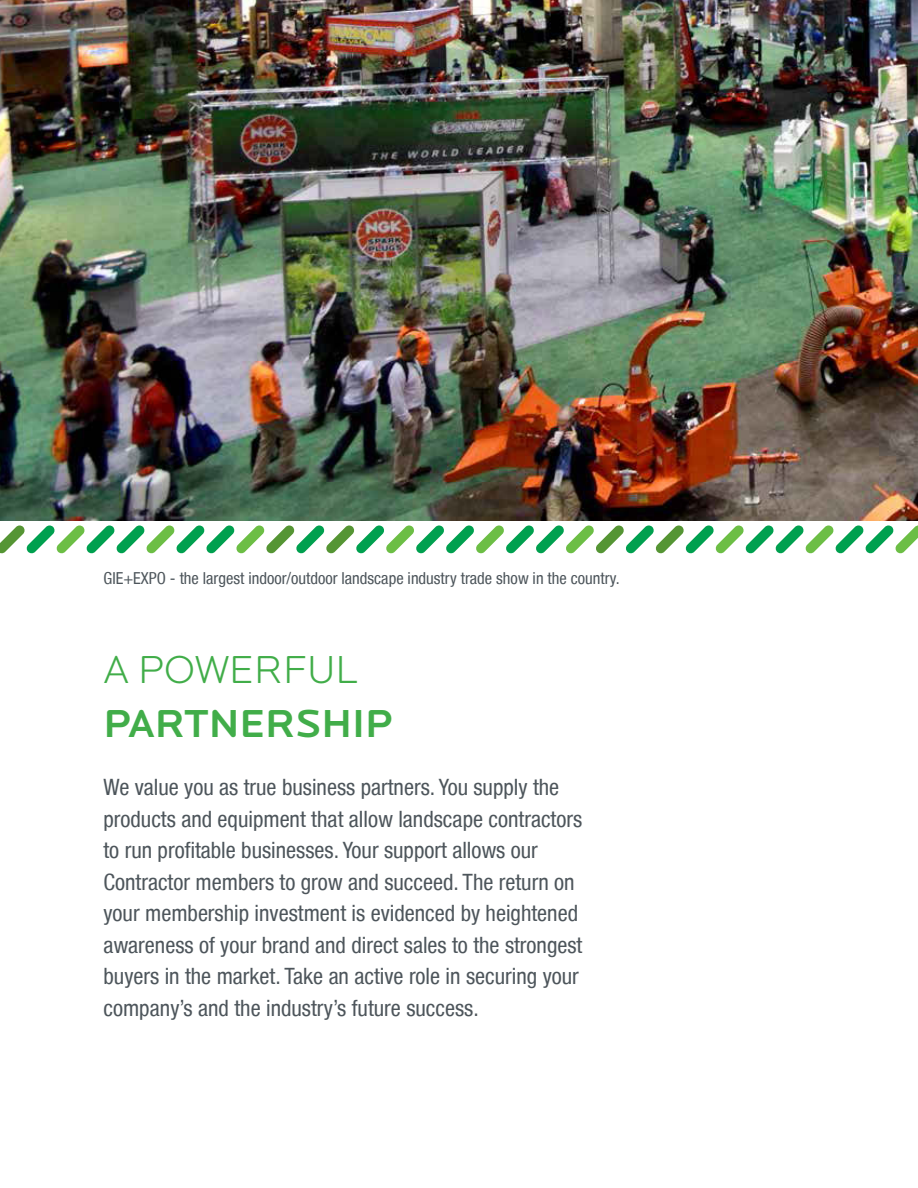
<style>
.page{position:relative;width:918px;height:1188px;background:#fff}
.page>*{position:absolute;margin:0;border:0;box-sizing:border-box;transform-origin:0 0}
.t1{font:500 40.5px "Locator Display";color:#41ad49}
.t2{font:300 40.5px "Locator Display";color:#41ad49}
.t3{font:condensed 22.5px/31.5px "Helvetica Neue LT";color:#4d555b}
.t4{font:condensed 16.5px "Helvetica Neue LT";color:#4d555b}
</style>
<div class="page">
<img style="left:0;top:0;width:918px;height:520px">
<svg style="left:0;top:525px;width:918px;height:29px"></svg>
<p class="t4" style="left:104px;top:569px;width:518px">GIE+EXPO - the largest indoor/outdoor landscape industry trade show in the country.</p>
<h1 class="t2" style="left:104px;top:649px;width:256px">A POWERFUL</h1>
<h1 class="t1" style="left:104px;top:700px;width:290px">PARTNERSHIP</h1>
<p class="t3" style="left:104px;top:772px;width:480px">We value you as true business partners. You supply the products and equipment that allow landscape contractors to run profitable businesses. Your support allows our Contractor members to grow and succeed. The return on your membership investment is evidenced by heightened awareness of your brand and direct sales to the strongest buyers in the market. Take an active role in securing your company’s and the industry’s future success.</p>
</div>
